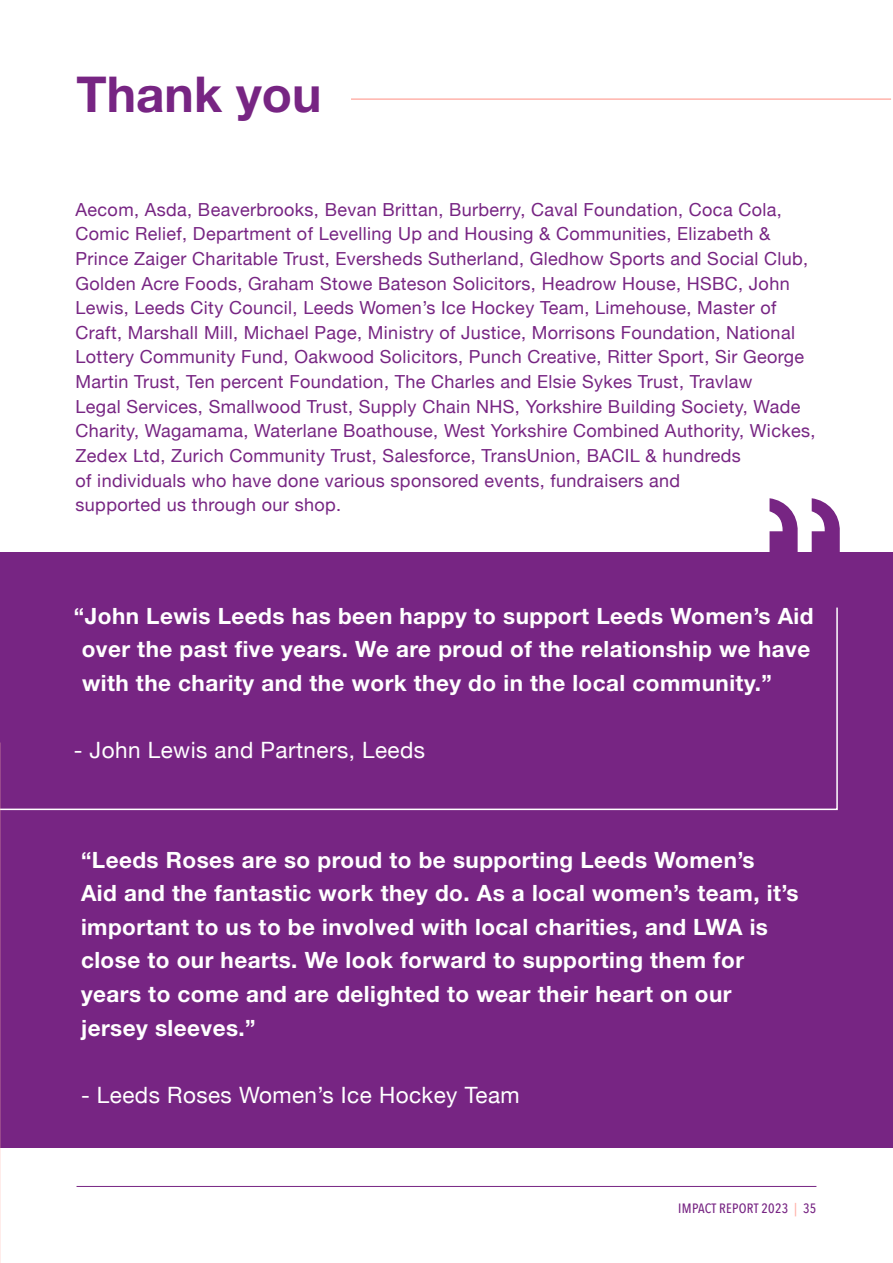
<style>
.page{position:relative;width:893px;height:1263px;background:#fff}
.page>*{position:absolute;margin:0;border:0;box-sizing:border-box;transform-origin:0 0}
.t1{font:700 49.5px "Helvetica Neue LT Std";color:#772583}
.t2{font:700 22.5px/33.6px "Helvetica Neue LT Std";letter-spacing:.02em;color:#fff}
.t3{font:22.5px "Helvetica Neue";letter-spacing:.02em;color:#fff}
.t4{font:18px/24.6px "Helvetica Neue";letter-spacing:.02em;color:#772583}
.t5{font:500 13.5px "Avenir Next Condensed";letter-spacing:.02em;color:#772583}
.s1{color:#ffb3ab}
</style>
<div class="page">
<hr style="left:77px;top:1186px;width:739px;height:1px;background:#772583">
<div style="left:0;top:553px;width:893px;height:595px;background:#772583"></div>
<svg style="left:770px;top:498px;width:70px;height:55px"></svg>
<svg style="left:0;top:607px;width:838px;height:204px"></svg>
<hr style="left:351px;top:98px;width:540px;height:2px;background:#ffb3ab">
<h1 class="t1" style="left:77px;top:64px;width:246px">Thank you</h1>
<p class="t4" style="left:76px;top:198px;width:741px">Aecom, Asda, Beaverbrooks, Bevan Brittan, Burberry, Caval Foundation, Coca Cola, Comic Relief, Department of Levelling Up and Housing &amp; Communities, Elizabeth &amp; Prince Zaiger Charitable Trust, Eversheds Sutherland, Gledhow Sports and Social Club, Golden Acre Foods, Graham Stowe Bateson Solicitors, Headrow House, HSBC, John Lewis, Leeds City Council, Leeds Women’s Ice Hockey Team, Limehouse, Master of Craft, Marshall Mill, Michael Page, Ministry of Justice, Morrisons Foundation, National Lottery Community Fund, Oakwood Solicitors, Punch Creative, Ritter Sport, Sir George Martin Trust, Ten percent Foundation, The Charles and Elsie Sykes Trust, Travlaw<br>Legal Services, Smallwood Trust, Supply Chain NHS, Yorkshire Building Society, Wade Charity, Wagamama, Waterlane Boathouse, West Yorkshire Combined Authority, Wickes, Zedex Ltd, Zurich Community Trust, Salesforce, TransUnion, BACIL &amp; hundreds<br>of individuals who have done various sponsored events, fundraisers and<br>supported us through our shop.</p>
<p class="t2" style="left:82px;top:598px;width:733px;text-indent:-8px">“John Lewis Leeds has been happy to support Leeds Women’s Aid over the past five years. We are proud of the relationship we have with the charity and the work they do in the local community.”</p>
<p class="t3" style="left:74px;top:734px;width:353px">- John Lewis and Partners, Leeds</p>
<p class="t2" style="left:81px;top:842px;width:719px">“Leeds Roses are so proud to be supporting Leeds Women’s<br>Aid and the fantastic work they do. As a local women’s team, it’s important to us to be involved with local charities, and LWA is close to our hearts. We look forward to supporting them for years to come and are delighted to wear their heart on our jersey sleeves.”</p>
<p class="t3" style="left:81px;top:1078px;width:440px">- Leeds Roses Women’s Ice Hockey Team</p>
<p class="t5" style="left:678px;top:1200px;width:140px">IMPACT REPORT 2023 <span class="s1">|</span> 35</p>
</div>
